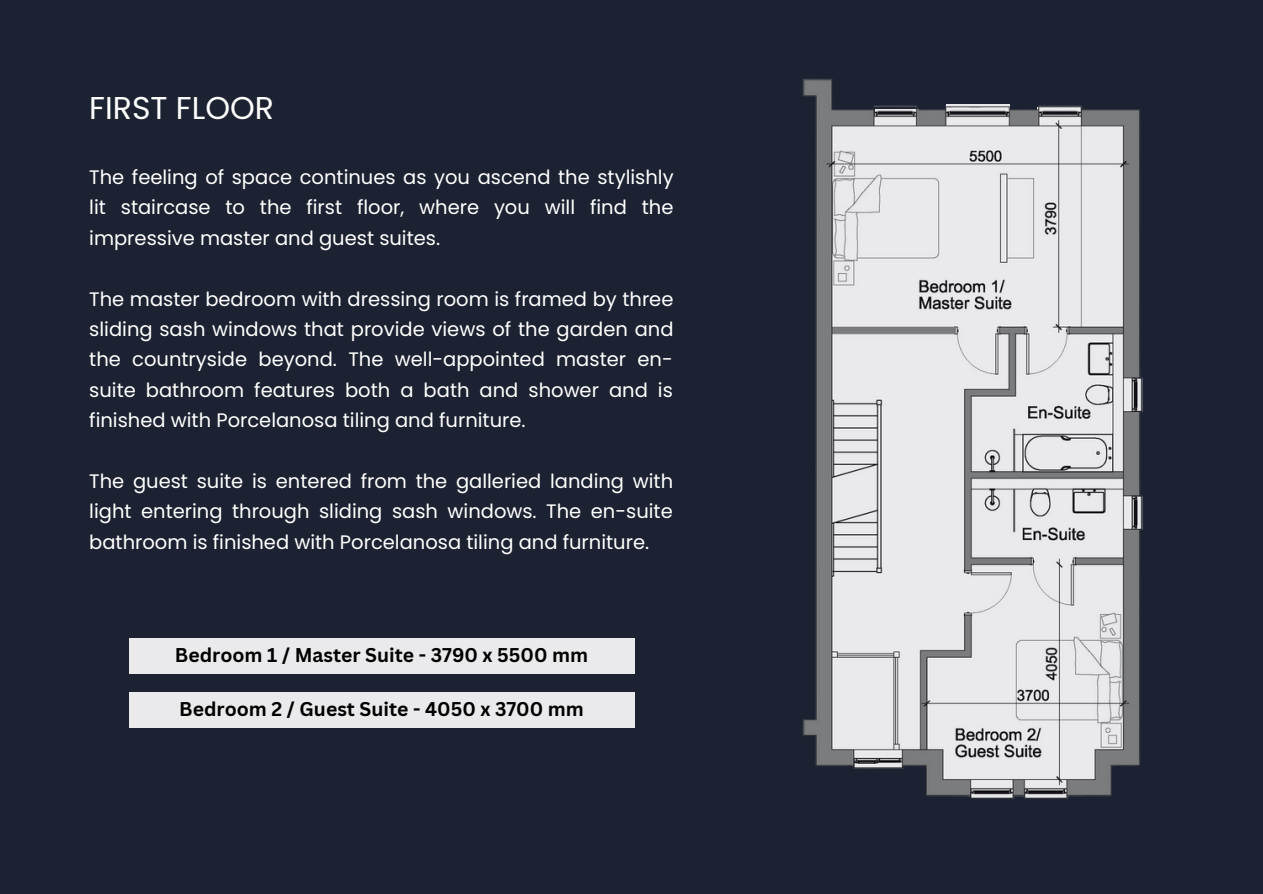
<style>
.page{position:relative;width:1263px;height:894px;background:#fff}
.page>*{position:absolute;margin:0;border:0;box-sizing:border-box;transform-origin:0 0}
.t1{font:31.5px "Poppins";color:#fff}
.t2{font:19.5px/30.3px "Poppins";color:#fff;text-align:justify}
.t3{font:700 19.35px "Canva Sans";color:#000}
</style>
<div class="page">
<div style="left:0;top:0;width:1263px;height:893px;background:#1d2232"></div>
<div style="left:129px;top:691px;width:505px;height:36px;background:#eaeaec"></div>
<div style="left:129px;top:638px;width:505px;height:35px;background:#eaeaec"></div>
<img style="left:584px;top:78px;width:559px;height:721px">
<p class="t1" style="left:89px;top:86px;width:186px">FIRST FLOOR</p>
<p class="t2" style="left:89px;top:162px;width:586px">The feeling of space continues as you ascend the stylishly lit staircase to the first floor, where you will find the impressive master and guest suites.</p>
<p class="t2" style="left:89px;top:283px;width:586px">The master bedroom with dressing room is framed by three sliding sash windows that provide views of the garden and the countryside beyond. The well-appointed master en&shy;suite bathroom features both a bath and shower and is finished with Porcelanosa tiling and furniture.</p>
<p class="t2" style="left:89px;top:466px;width:585px">The guest suite is entered from the galleried landing with light entering through sliding sash windows. The en-suite bathroom is finished with Porcelanosa tiling and furniture.</p>
<p class="t3" style="left:175px;top:641px;width:415px">Bedroom 1 / Master Suite - 3790 x 5500 mm</p>
<p class="t3" style="left:179px;top:695px;width:406px">Bedroom 2 / Guest Suite - 4050 x 3700 mm</p>
</div>
